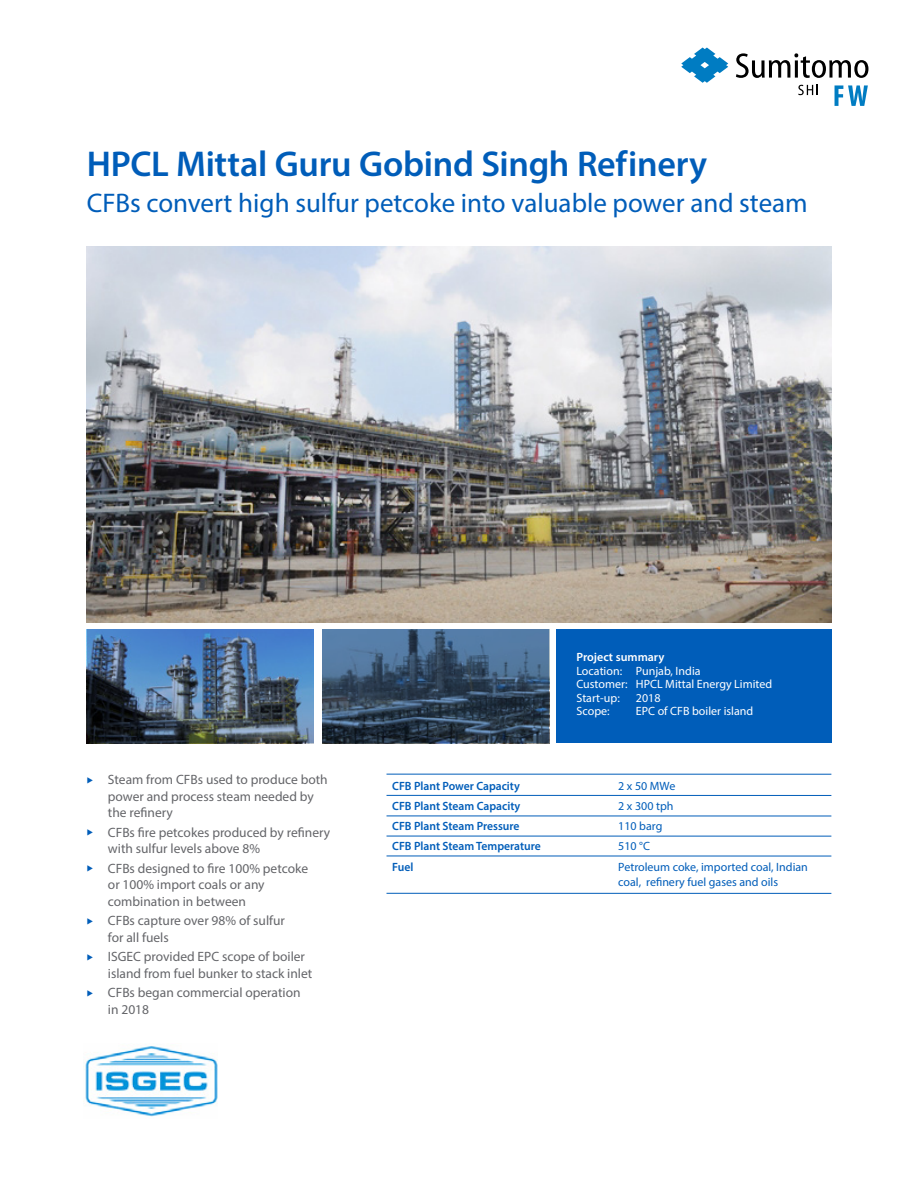
<style>
.page{position:relative;width:918px;height:1188px;background:#fff}
.page>*{position:absolute;margin:0;border:0;box-sizing:border-box;transform-origin:0 0}
.t1{font:600 36px "Myriad Pro";letter-spacing:-.01em;color:#005db9}
.t2{font:27px "Myriad Pro";color:#005db9}
.t3{font:13.5px/16.5px "Myriad Pro";color:#646569}
.t4{font:12px/13.5px "Myriad Pro";color:#fff}
.t5{font:600 12px/20.2px "Myriad Pro";color:#005db9}
.t6{font:12px/20.2px "Myriad Pro";color:#005db9}
.t7{font:600 12px "Myriad Pro";color:#fff}
.s1{color:#005db9}
</style>
<div class="page">
<hr style="left:387px;top:795px;width:444px;height:1px;background:#005db9">
<hr style="left:387px;top:836px;width:444px;height:1px;background:#005db9">
<hr style="left:387px;top:816px;width:444px;height:1px;background:#005db9">
<hr style="left:387px;top:856px;width:444px;height:1px;background:#005db9">
<hr style="left:387px;top:774px;width:444px;height:1px;background:#005db9">
<img style="left:322px;top:629px;width:227px;height:114px">
<img style="left:87px;top:629px;width:227px;height:114px">
<svg style="left:736px;top:53px;width:132px;height:25px"></svg>
<svg style="left:681px;top:48px;width:47px;height:35px"></svg>
<svg style="left:835px;top:85px;width:33px;height:21px"></svg>
<svg style="left:798px;top:85px;width:20px;height:10px"></svg>
<img style="left:87px;top:247px;width:745px;height:375px">
<div style="left:556px;top:629px;width:276px;height:114px;background:#005db9"></div>
<hr style="left:387px;top:893px;width:444px;height:1px;background:#005db9">
<img style="left:85px;top:1046px;width:132px;height:71px">
<h1 class="t1" style="left:87px;top:141px;width:622px">HPCL Mittal Guru Gobind Singh Refinery</h1>
<h2 class="t2" style="left:87px;top:186px;width:723px">CFBs convert high sulfur petcoke into valuable power and steam</h2>
<p class="t7" style="left:576px;top:649px;width:90px">Project summary</p>
<p class="t4" style="left:576px;top:664px;width:197px">Location: Punjab, India<br>Customer: HPCL Mittal Energy Limited<br>Start-up:</p>
<p class="t4" style="left:636px;top:691px;width:26px">2018</p>
<p class="t3" style="left:108px;top:771px;width:221px;text-indent:-21px"><span class="s1">◆</span> Steam from CFBs used to produce both power and process steam needed by the refinery</p>
<p class="t3" style="left:108px;top:824px;width:224px;text-indent:-21px"><span class="s1">◆</span> CFBs fire petcokes produced by refinery with sulfur levels above 8%</p>
<p class="t3" style="left:108px;top:860px;width:202px;text-indent:-21px"><span class="s1">◆</span> CFBs designed to fire 100% petcoke or 100% import coals or any combination in between</p>
<p class="t3" style="left:108px;top:912px;width:179px;text-indent:-21px"><span class="s1">◆</span> CFBs capture over 98% of sulfur for all fuels</p>
<p class="t3" style="left:108px;top:948px;width:206px;text-indent:-21px"><span class="s1">◆</span> ISGEC provided EPC scope of boiler island from fuel bunker to stack inlet</p>
<p class="t3" style="left:108px;top:984px;width:194px;text-indent:-21px"><span class="s1">◆</span> CFBs began commercial operation in 2018</p>
<p class="t4" style="left:576px;top:704px;width:35px">Scope:</p>
<p class="t4" style="left:636px;top:704px;width:119px">EPC of CFB boiler island</p>
<p class="t5" style="left:392px;top:775px;width:150px">CFB Plant Power Capacity<br>CFB Plant Steam Capacity<br>CFB Plant Steam Pressure<br>CFB Plant Steam Temperature<br>Fuel</p>
<p class="t6" style="left:618px;top:775px;width:191px">2 x 50 MWe<br>2 x 300 tph<br>110 barg<br>510 °C<br>Petroleum coke, imported coal, Indian</p>
<p class="t6" style="left:618px;top:872px;width:161px">coal, refinery fuel gases and oils</p>
</div>
